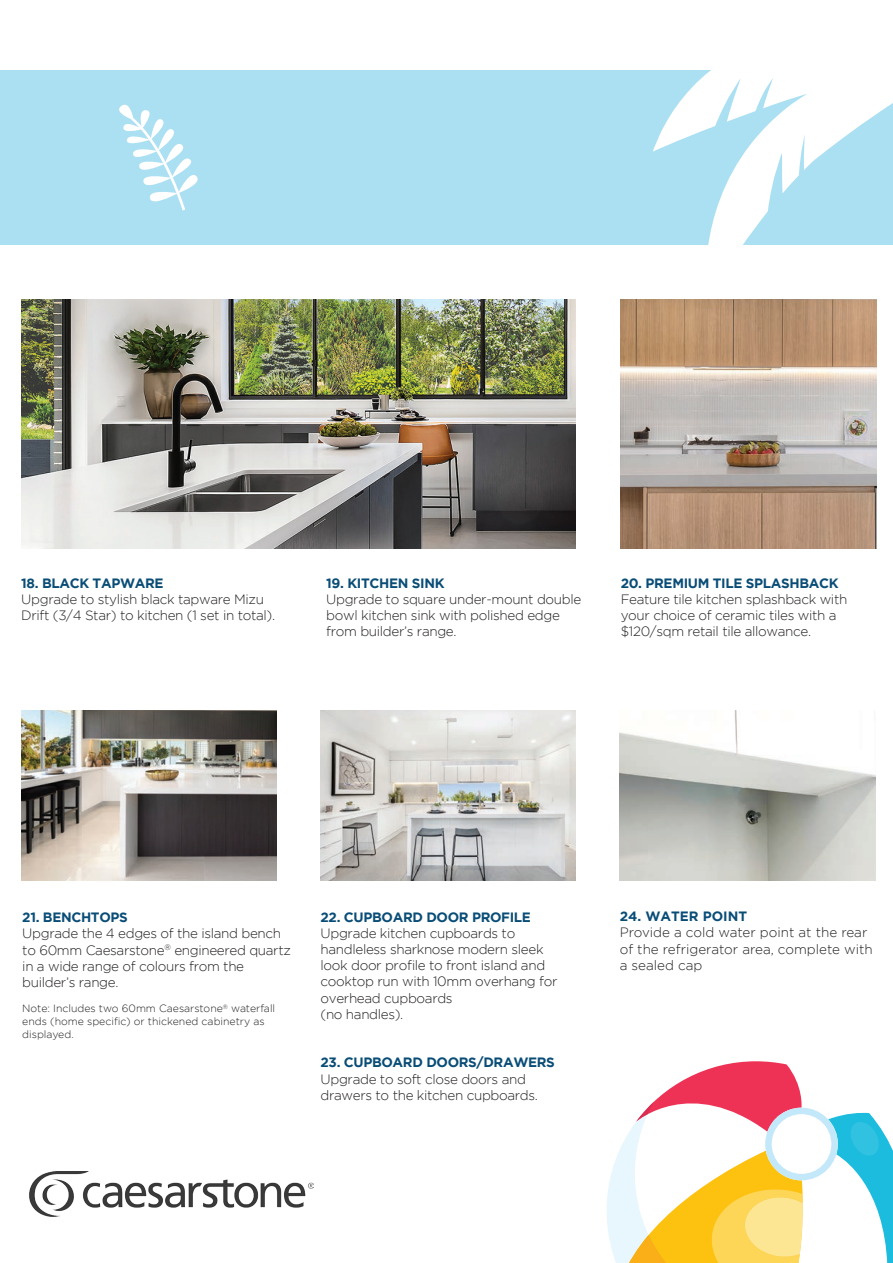
<style>
.page{position:relative;width:893px;height:1263px;background:#fff}
.page>*{position:absolute;margin:0;border:0;box-sizing:border-box;transform-origin:0 0}
.t1{font:300 13.5px/16.2px "Gotham";letter-spacing:-.025em;color:#231f20}
.t2{font:700 13.5px "Gotham";letter-spacing:-.025em;color:#094d77}
.t3{font:300 13.5px/16.2px "Gotham";color:#231f20}
.t4{font:700 13.5px "Gotham";color:#094d77}
.t5{font:300 10.5px/12.6px "Gotham";color:#231f20}
</style>
<div class="page">
<div style="left:0;top:70px;width:893px;height:175px;background:#abe0f3"></div>
<img style="left:21px;top:299px;width:554px;height:250px">
<img style="left:321px;top:711px;width:255px;height:170px">
<img style="left:21px;top:711px;width:256px;height:170px">
<img style="left:621px;top:299px;width:255px;height:250px">
<img style="left:620px;top:711px;width:255px;height:170px">
<img style="left:29px;top:1172px;width:284px;height:45px">
<svg style="left:607px;top:1061px;width:286px;height:202px"></svg>
<svg style="left:119px;top:104px;width:79px;height:107px"></svg>
<svg style="left:653px;top:70px;width:240px;height:175px"></svg>
<p class="t2" style="left:21px;top:575px;width:144px">18. BLACK TAPWARE</p>
<p class="t1" style="left:21px;top:591px;width:255px">Upgrade to stylish black tapware Mizu<br>Drift (3/4 Star) to kitchen (1 set in total).</p>
<p class="t2" style="left:326px;top:575px;width:120px">19. KITCHEN SINK</p>
<p class="t1" style="left:326px;top:591px;width:257px">Upgrade to square under-mount double bowl kitchen sink with polished edge from builder’s range.</p>
<p class="t2" style="left:621px;top:575px;width:219px">20. PREMIUM TILE SPLASHBACK</p>
<p class="t1" style="left:621px;top:591px;width:228px">Feature tile kitchen splashback with your choice of ceramic tiles with a $120/sqm retail tile allowance.</p>
<p class="t2" style="left:22px;top:910px;width:107px">21. BENCHTOPS</p>
<p class="t1" style="left:22px;top:925px;width:270px">Upgrade the 4 edges of the island bench to 60mm Caesarstone<sup>®</sup> engineered quartz in a wide range of colours from the builder’s range.</p>
<p class="t5" style="left:22px;top:1002px;width:254px">Note: Includes two 60mm Caesarstone<sup>®</sup> waterfall ends (home specific) or thickened cabinetry as displayed.</p>
<p class="t2" style="left:321px;top:909px;width:212px">22. CUPBOARD DOOR PROFILE</p>
<p class="t1" style="left:321px;top:925px;width:238px">Upgrade kitchen cupboards to handleless sharknose modern sleek look door profile to front island and cooktop run with 10mm overhang for overhead cupboards<br>(no handles).</p>
<p class="t2" style="left:321px;top:1055px;width:236px">23. CUPBOARD DOORS/DRAWERS</p>
<p class="t1" style="left:321px;top:1070px;width:219px">Upgrade to soft close doors and drawers to the kitchen cupboards.</p>
<p class="t4" style="left:620px;top:908px;width:129px">24. WATER POINT</p>
<p class="t3" style="left:620px;top:924px;width:255px">Provide a cold water point at the rear of the refrigerator area, complete with a sealed cap</p>
</div>
